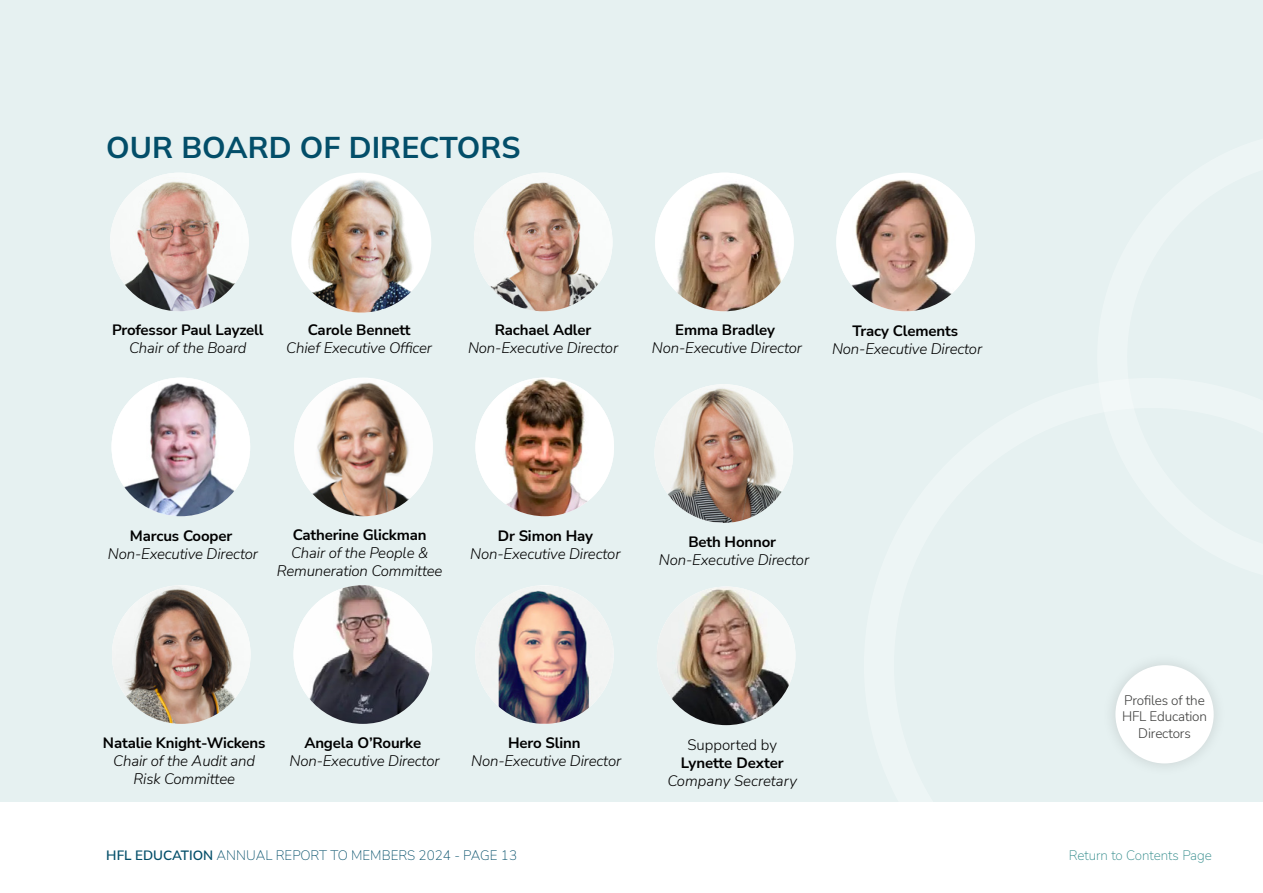
<style>
.page{position:relative;width:1263px;height:893px;background:#fff}
.page>*{position:absolute;margin:0;border:0;box-sizing:border-box;transform-origin:0 0}
.t1{font:700 30px "Mulish";color:#034e69}
.t2{font:italic 300 15px/18px "Nunito Sans";letter-spacing:-.01em;color:#000;text-align:center}
.t3{font:700 15px "Nunito Sans";letter-spacing:-.01em;color:#000}
.t4{font:300 15px "Nunito Sans";color:#000}
.t5{font:200 13.5px "Nunito Sans";color:#034e69}
.t6{font:300 13.5px/16.5px "Nunito Sans";letter-spacing:-.01em;color:#3c3c3b;text-align:center}
.t7{font:200 13.5px "Nunito Sans";color:#2f8989}
.s1{font-weight:600}
</style>
<div class="page">
<div style="left:0;top:0;width:1263px;height:801px;background:#e6f1f1"></div>
<svg style="left:864px;top:379px;width:399px;height:423px"></svg>
<img style="left:110px;top:173px;width:139px;height:138px;border-radius:69px">
<img style="left:112px;top:378px;width:138px;height:138px;border-radius:69px">
<img style="left:475px;top:586px;width:139px;height:138px">
<img style="left:836px;top:180px;width:139px;height:131px">
<img style="left:112px;top:585px;width:139px;height:139px;border-radius:69px">
<img style="left:475px;top:378px;width:139px;height:138px;border-radius:69px">
<img style="left:654px;top:384px;width:139px;height:139px;border-radius:69px">
<img style="left:657px;top:586px;width:138px;height:139px;border-radius:69px">
<img style="left:474px;top:173px;width:138px;height:138px;border-radius:69px">
<img style="left:655px;top:173px;width:139px;height:138px;border-radius:69px">
<img style="left:294px;top:378px;width:139px;height:138px">
<img style="left:293px;top:585px;width:139px;height:139px;border-radius:69px">
<div style="left:1101px;top:651px;width:126px;height:126px;background:#e6f1f1"></div>
<div style="left:1115px;top:665px;width:99px;height:98px;background:#fff;border-radius:50%"></div>
<img style="left:295px;top:173px;width:136px;height:140px">
<h1 class="t1" style="left:106px;top:127px;width:416px">OUR BOARD OF DIRECTORS</h1>
<p class="t3" style="left:112px;top:319px;width:153px">Professor Paul Layzell</p>
<p class="t2" style="left:129px;top:338px;width:119px">Chair of the Board</p>
<p class="t3" style="left:308px;top:319px;width:104px">Carole Bennett</p>
<p class="t2" style="left:286px;top:338px;width:147px">Chief Executive Officer</p>
<p class="t3" style="left:495px;top:319px;width:98px">Rachael Adler</p>
<p class="t2" style="left:468px;top:338px;width:152px">Non-Executive Director</p>
<p class="t3" style="left:675px;top:319px;width:101px">Emma Bradley</p>
<p class="t2" style="left:652px;top:338px;width:152px">Non-Executive Director</p>
<p class="t3" style="left:852px;top:320px;width:107px">Tracy Clements</p>
<p class="t2" style="left:832px;top:339px;width:152px">Non-Executive Director</p>
<p class="t3" style="left:130px;top:525px;width:104px">Marcus Cooper</p>
<p class="t2" style="left:108px;top:544px;width:152px">Non-Executive Director</p>
<p class="t3" style="left:293px;top:524px;width:135px">Catherine Glickman</p>
<p class="t2" style="left:277px;top:543px;width:167px">Chair of the People &amp;<br>Remuneration Committee</p>
<p class="t3" style="left:498px;top:525px;width:97px">Dr Simon Hay</p>
<p class="t2" style="left:470px;top:544px;width:152px">Non-Executive Director</p>
<p class="t3" style="left:688px;top:532px;width:89px">Beth Honnor</p>
<p class="t2" style="left:659px;top:551px;width:152px">Non-Executive Director</p>
<p class="t3" style="left:103px;top:733px;width:164px">Natalie Knight-Wickens</p>
<p class="t2" style="left:113px;top:752px;width:143px">Chair of the Audit and<br>Risk Committee</p>
<p class="t3" style="left:304px;top:732px;width:118px">Angela O’Rourke</p>
<p class="t2" style="left:289px;top:751px;width:152px">Non-Executive Director</p>
<p class="t3" style="left:508px;top:733px;width:74px">Hero Slinn</p>
<p class="t2" style="left:471px;top:752px;width:152px">Non-Executive Director</p>
<p class="t4" style="left:687px;top:734px;width:91px">Supported by</p>
<p class="t3" style="left:681px;top:752px;width:105px">Lynette Dexter</p>
<p class="t2" style="left:667px;top:771px;width:131px">Company Secretary</p>
<p class="t6" style="left:1122px;top:691px;width:87px">Profiles of the<br>HFL Education<br>Directors</p>
<p class="t5" style="left:106px;top:846px;width:412px"><span class="s1">HFL EDUCATION</span> ANNUAL REPORT TO MEMBERS 2024 - PAGE 13</p>
<p class="t7" style="left:1069px;top:846px;width:145px">Return to Contents Page</p>
</div>
